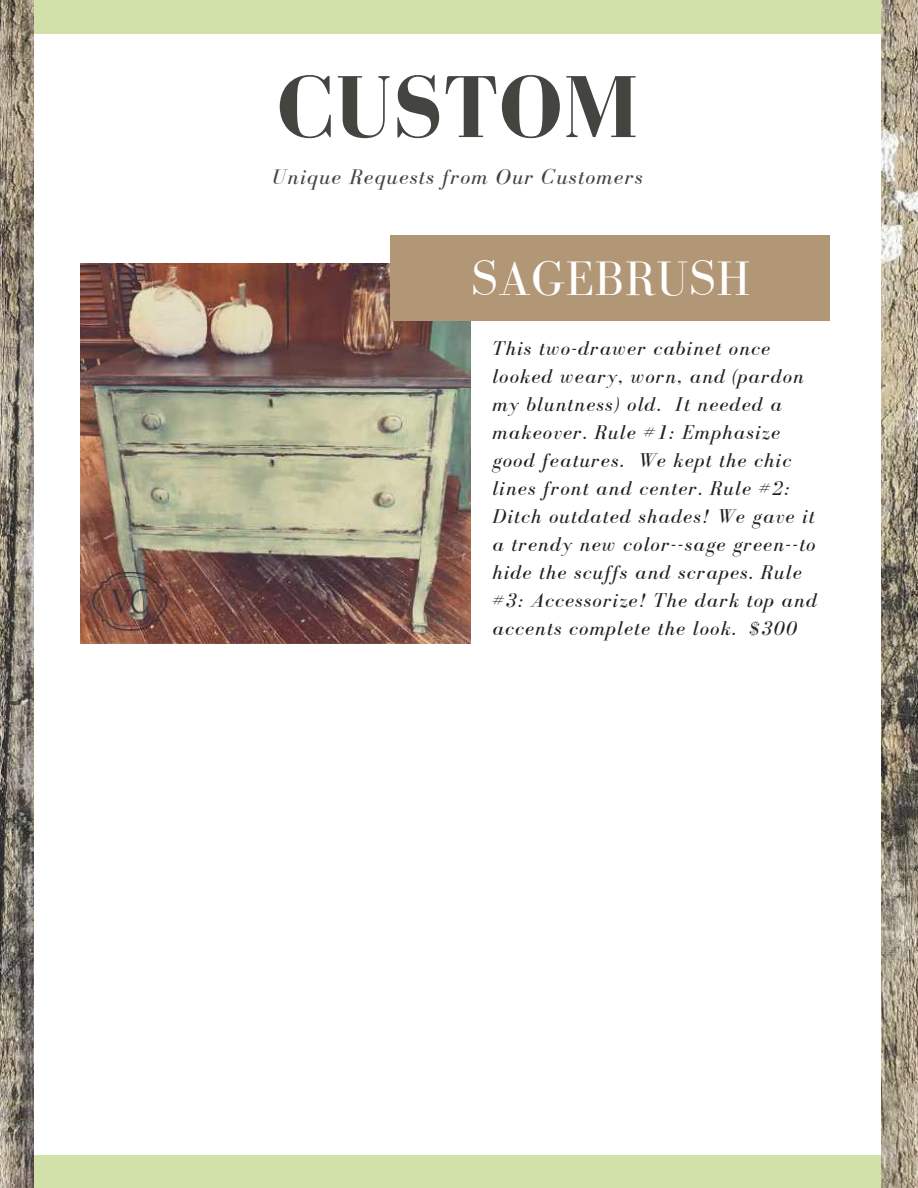
<style>
.page{position:relative;width:918px;height:1188px;background:#fff}
.page>*{position:absolute;margin:0;border:0;box-sizing:border-box;transform-origin:0 0}
.t1{font:700 90.3px "Bodoni FLF";letter-spacing:.01em;color:#444440}
.t2{font:49.8px "Bodoni FLF";letter-spacing:.01em;color:#fff}
.t3{font:italic 21.75px "Bodoni FLF";letter-spacing:.06em;color:#444440}
.t4{font:italic 20.7px/28px "Bodoni FLF";letter-spacing:.06em;color:#222}
</style>
<div class="page">
<img style="left:0;top:0;width:918px;height:1188px">
<div style="left:35px;top:12px;width:846px;height:1165px;background:#fff"></div>
<div style="left:35px;top:1156px;width:846px;height:32px;background:#d2e0aa"></div>
<div style="left:35px;top:0;width:846px;height:34px;background:#d2e0aa"></div>
<img style="left:80px;top:263px;width:391px;height:381px">
<div style="left:390px;top:236px;width:440px;height:84px;background:#b29777"></div>
<h1 class="t1" style="left:278px;top:58px;width:362px">CUSTOM</h1>
<p class="t3" style="left:273px;top:165px;width:371px">Unique Requests from Our Customers</p>
<h2 class="t2" style="left:471px;top:251px;width:281px">SAGEBRUSH</h2>
<p class="t4" style="left:492px;top:334px;width:326px">This two-drawer cabinet once looked weary, worn, and (pardon my bluntness) old. It needed a makeover. Rule #1: Emphasize good features. We kept the chic lines front and center. Rule #2:<br>Ditch outdated shades! We gave it a trendy new color--sage green--to hide the scuffs and scrapes. Rule #3: Accessorize! The dark top and accents complete the look. $300</p>
</div>
